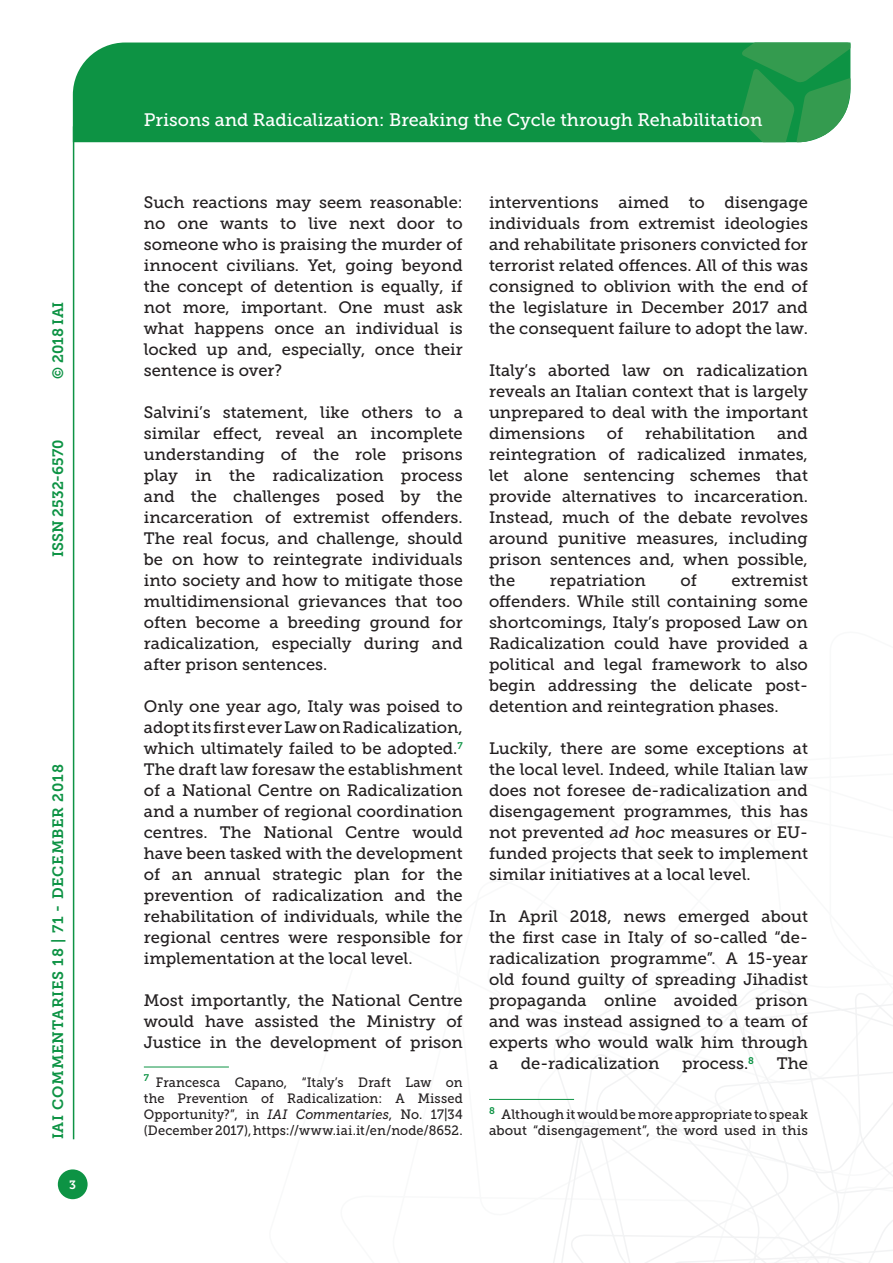
<style>
.page{position:relative;width:893px;height:1263px;background:#fff}
.page>*{position:absolute;margin:0;border:0;box-sizing:border-box;transform-origin:0 0}
.t1{font:18px "Museo Slab 500";color:#fff}
.Testo{font:16.5px/21px "Museo Slab 500";color:#231f20;text-align:justify}
.t2{font:15px "Museo Slab 700";letter-spacing:.05em;color:#0d9344}
.t3{font:15px "Museo Slab 700";color:#0d9344}
.Nota{font:13.5px/16.2px "Museo Slab 500";letter-spacing:.005em;color:#231f20;text-align:justify;scale:.95 1}
.Nota-2{font:13.5px/16.2px "Museo Slab 500";letter-spacing:.005em;color:#231f20}
.t4{font:12px "Museo Slab 700";color:#fff}
.s1{font-style:italic}
</style>
<div class="page">
<svg style="left:531px;top:960px;width:362px;height:303px"></svg>
<div style="left:73px;top:43px;width:668px;height:99px;background:#0d9344"></div>
<svg style="left:741px;top:43px;width:109px;height:99px;background:#339d54"></svg>
<div style="left:58px;top:1169px;width:30px;height:30px;background:#0d9344;border-radius:50%"></div>
<hr style="left:73px;top:126px;width:1px;height:1013px;background:#0d9344">
<hr style="left:144px;top:1067px;width:85px;height:1px;background:#0d9344">
<hr style="left:489px;top:1099px;width:85px;height:1px;background:#0d9344">
<p class="t2" style="left:50px;top:379px;width:79px;rotate:-90deg">© 2018 IAI</p>
<p class="t3" style="left:50px;top:557px;width:119px;rotate:-90deg">ISSN 2532-6570</p>
<p class="t2" style="left:50px;top:1139px;width:376px;rotate:-90deg">IAI COMMENTARIES 18 | 71 - DECEMBER 2018</p>
<p class="t4" style="left:69px;top:1178px;width:8px">3</p>
<p class="t1" style="left:144px;top:110px;width:620px">Prisons and Radicalization: Breaking the Cycle through Rehabilitation</p>
<p class="Testo" style="left:144px;top:192px;width:320px">Such reactions may seem reasonable: no one wants to live next door to someone who is praising the murder of innocent civilians. Yet, going beyond the concept of detention is equally, if not more, important. One must ask what happens once an individual is locked up and, especially, once their sentence is over?</p>
<p class="Testo" style="left:144px;top:402px;width:320px">Salvini’s statement, like others to a similar effect, reveal an incomplete understanding of the role prisons play in the radicalization process and the challenges posed by the incarceration of extremist offenders.<br>The real focus, and challenge, should be on how to reintegrate individuals into society and how to mitigate those multidimensional grievances that too often become a breeding ground for radicalization, especially during and after prison sentences.</p>
<p class="Testo" style="left:144px;top:696px;width:320px">Only one year ago, Italy was poised to adopt its first ever Law on Radicalization, which ultimately failed to be adopted.<sup>7<br></sup>The draft law foresaw the establishment of a National Centre on Radicalization and a number of regional coordination centres. The National Centre would have been tasked with the development of an annual strategic plan for the prevention of radicalization and the rehabilitation of individuals, while the regional centres were responsible for implementation at the local level.</p>
<p class="Testo" style="left:144px;top:990px;width:320px">Most importantly, the National Centre would have assisted the Ministry of Justice in the development of prison</p>
<p class="Nota" style="left:144px;top:1074px;width:337px"><sup>7</sup> Francesca Capano, “Italy’s Draft Law on the Prevention of Radicalization: A Missed Opportunity?”, in <span class="s1">IAI Commentaries</span>, No. 17|34 (December 2017), https://www.iai.it/en/node/8652.</p>
<p class="Testo" style="left:489px;top:192px;width:320px">interventions aimed to disengage individuals from extremist ideologies and rehabilitate prisoners convicted for terrorist related offences. All of this was consigned to oblivion with the end of the legislature in December 2017 and the consequent failure to adopt the law.</p>
<p class="Testo" style="left:489px;top:360px;width:320px">Italy’s aborted law on radicalization reveals an Italian context that is largely unprepared to deal with the important dimensions</p>
<p class="Testo" style="left:607px;top:423px;width:18px">of</p>
<p class="Testo" style="left:645px;top:423px;width:112px">rehabilitation</p>
<p class="Testo" style="left:489px;top:423px;width:320px;text-indent:288px">and reintegration of radicalized inmates, let alone sentencing schemes that provide alternatives to incarceration.<br>Instead, much of the debate revolves around punitive measures, including prison sentences and, when possible, the</p>
<p class="Testo" style="left:550px;top:570px;width:98px">repatriation</p>
<p class="Testo" style="left:680px;top:570px;width:18px">of</p>
<p class="Testo" style="left:489px;top:570px;width:320px;text-indent:242px">extremist offenders. While still containing some shortcomings, Italy’s proposed Law on Radicalization could have provided a political and legal framework to also begin addressing the delicate post&shy;detention and reintegration phases.</p>
<p class="Testo" style="left:489px;top:738px;width:320px">Luckily, there are some exceptions at the local level. Indeed, while Italian law does not foresee de-radicalization and disengagement programmes, this has not prevented <span class="s1">ad hoc</span> measures or EU&shy;funded projects that seek to implement similar initiatives at a local level.</p>
<p class="Testo" style="left:489px;top:906px;width:320px">In April 2018, news emerged about the first case in Italy of so-called “de&shy;radicalization programme”. A 15-year old found guilty of spreading Jihadist propaganda online avoided prison and was instead assigned to a team of experts who would walk him through a</p>
<p class="Testo" style="left:521px;top:1053px;width:140px">de-radicalization</p>
<p class="Testo" style="left:682px;top:1053px;width:73px">process.<sup>8</sup></p>
<p class="Testo" style="left:777px;top:1053px;width:33px">The</p>
<p class="Nota-2" style="left:489px;top:1106px;width:320px"><sup>8</sup> Although it would be more appropriate to speak about “disengagement”, the word used in this</p>
</div>
